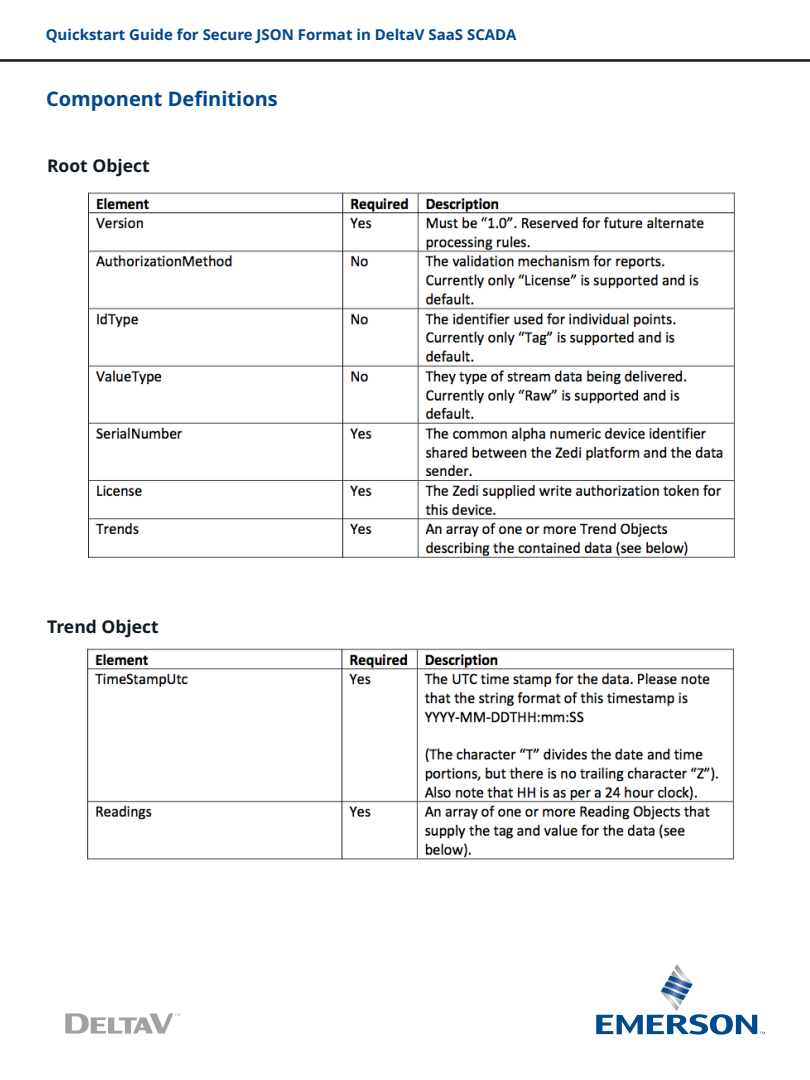
<style>
.page{position:relative;width:810px;height:1080px;background:#fff}
.page>*{position:absolute;margin:0;border:0;box-sizing:border-box;transform-origin:0 0}
.t1{font:700 20px "Noto Sans";color:#01478d}
.t2{font:700 17.5px "Noto Sans";color:#101a21}
.t3{font:700 15px "Noto Sans";color:#01478d}
</style>
<div class="page">
<hr style="left:0;top:59px;width:810px;height:3px;background:#101a21">
<svg style="left:596px;top:964px;width:169px;height:71px"></svg>
<svg style="left:65px;top:1013px;width:115px;height:21px"></svg>
<img style="left:88px;top:192px;width:647px;height:366px">
<img style="left:87px;top:648px;width:647px;height:212px">
<p class="t3" style="left:46px;top:27px;width:472px">Quickstart Guide for Secure JSON Format in DeltaV SaaS SCADA</p>
<p class="t1" style="left:46px;top:88px;width:233px">Component Definitions</p>
<p class="t2" style="left:47px;top:156px;width:104px">Root Object</p>
<p class="t2" style="left:47px;top:616px;width:113px">Trend Object</p>
</div>
